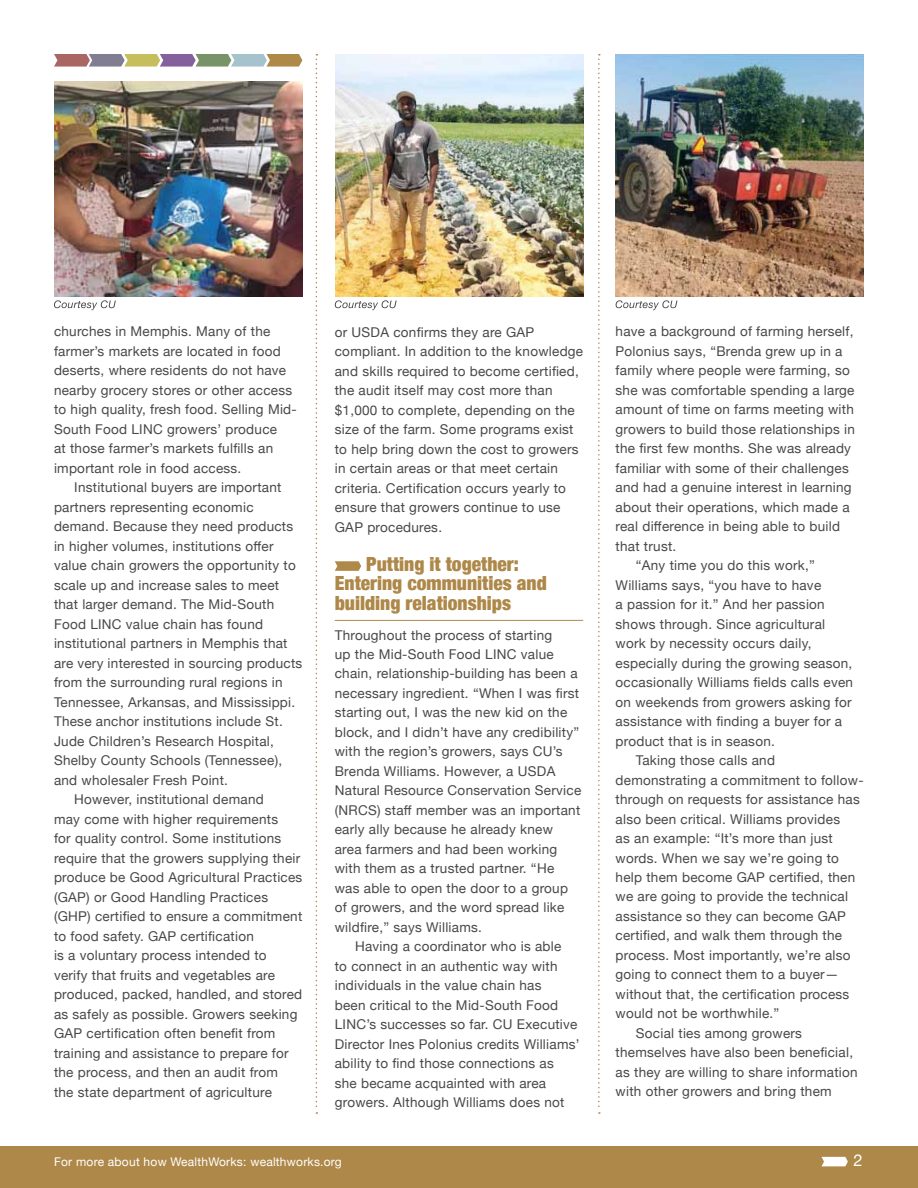
<style>
.page{position:relative;width:918px;height:1188px;background:#fff}
.page>*{position:absolute;margin:0;border:0;box-sizing:border-box;transform-origin:0 0}
.t1{font:900 condensed 19.5px/19.5px "Helvetica Neue";color:#ae8848}
.t2{font:16.5px "Helvetica Neue";color:#fff}
.t3{font:13.5px/19.5px "Helvetica Neue";letter-spacing:.02em;color:#484848}
.t4{font:12px "Helvetica Neue";letter-spacing:.02em;color:#fff}
</style>
<div class="page">
<div style="left:0;top:1147px;width:918px;height:41px;background:#ae8848"></div>
<svg style="left:821px;top:1157px;width:27px;height:9px"></svg>
<svg style="left:316px;top:54px;width:1px;height:1060px"></svg>
<svg style="left:598px;top:54px;width:2px;height:1060px"></svg>
<hr style="left:335px;top:620px;width:248px;height:1px;background:#ae8848">
<svg style="left:335px;top:561px;width:26px;height:10px"></svg>
<img style="left:335px;top:54px;width:248px;height:242px">
<img style="left:54px;top:81px;width:248px;height:215px">
<svg style="left:54px;top:54px;width:248px;height:13px;background:#a79a8b"></svg>
<img style="left:616px;top:54px;width:248px;height:242px">
<svg style="left:54px;top:300px;width:62px;height:10px"></svg>
<svg style="left:335px;top:300px;width:62px;height:10px"></svg>
<svg style="left:616px;top:300px;width:61px;height:10px"></svg>
<p class="t3" style="left:54px;top:323px;width:244px">churches in Memphis. Many of the farmer’s markets are located in food deserts, where residents do not have nearby grocery stores or other access to high quality, fresh food. Selling Mid-South Food LINC growers’ produce<br>at those farmer’s markets fulfills an important role in food access.</p>
<p class="t3" style="left:74px;top:478px;width:209px">Institutional buyers are important</p>
<p class="t3" style="left:54px;top:498px;width:201px">partners representing economic</p>
<p class="t3" style="left:54px;top:517px;width:241px">demand. Because they need products</p>
<p class="t3" style="left:54px;top:537px;width:221px">in higher volumes, institutions offer</p>
<p class="t3" style="left:54px;top:556px;width:243px">value chain growers the opportunity to</p>
<p class="t3" style="left:54px;top:576px;width:227px">scale up and increase sales to meet</p>
<p class="t3" style="left:54px;top:595px;width:222px">that larger demand. The Mid-South</p>
<p class="t3" style="left:54px;top:615px;width:211px">Food LINC value chain has found</p>
<p class="t3" style="left:54px;top:634px;width:235px">institutional partners in Memphis that</p>
<p class="t3" style="left:54px;top:654px;width:250px">are very interested in sourcing products</p>
<p class="t3" style="left:54px;top:673px;width:230px">from the surrounding rural regions in</p>
<p class="t3" style="left:54px;top:693px;width:243px">Tennessee, Arkansas, and Mississippi.</p>
<p class="t3" style="left:54px;top:712px;width:230px">These anchor institutions include St.</p>
<p class="t3" style="left:54px;top:732px;width:221px">Jude Children’s Research Hospital,</p>
<p class="t3" style="left:54px;top:751px;width:230px">Shelby County Schools (Tennessee),</p>
<p class="t3" style="left:54px;top:771px;width:176px">and wholesaler Fresh Point.</p>
<p class="t3" style="left:74px;top:790px;width:191px">However, institutional demand</p>
<p class="t3" style="left:54px;top:810px;width:226px">may come with higher requirements</p>
<p class="t3" style="left:54px;top:829px;width:229px">for quality control. Some institutions</p>
<p class="t3" style="left:54px;top:849px;width:248px">require that the growers supplying their</p>
<p class="t3" style="left:54px;top:868px;width:250px">produce be Good Agricultural Practices</p>
<p class="t3" style="left:54px;top:888px;width:216px">(GAP) or Good Handling Practices</p>
<p class="t3" style="left:54px;top:907px;width:250px">(GHP) certified to ensure a commitment</p>
<p class="t3" style="left:54px;top:927px;width:201px">to food safety. GAP certification</p>
<p class="t3" style="left:54px;top:946px;width:214px">is a voluntary process intended to</p>
<p class="t3" style="left:54px;top:966px;width:222px">verify that fruits and vegetables are</p>
<p class="t3" style="left:54px;top:985px;width:250px">produced, packed, handled, and stored</p>
<p class="t3" style="left:54px;top:1005px;width:245px">as safely as possible. Growers seeking</p>
<p class="t3" style="left:54px;top:1024px;width:223px">GAP certification often benefit from</p>
<p class="t3" style="left:54px;top:1044px;width:236px">training and assistance to prepare for</p>
<p class="t3" style="left:54px;top:1063px;width:226px">the process, and then an audit from</p>
<p class="t3" style="left:54px;top:1083px;width:219px">the state department of agriculture</p>
<p class="t3" style="left:335px;top:323px;width:250px">or USDA confirms they are GAP compliant. In addition to the knowledge and skills required to become certified, the audit itself may cost more than $1,000 to complete, depending on the size of the farm. Some programs exist to help bring down the cost to growers in certain areas or that meet certain criteria. Certification occurs yearly to ensure that growers continue to use GAP procedures.</p>
<h1 class="t1" style="left:335px;top:553px;width:214px;text-indent:31px">Putting it together:<br>Entering communities and building relationships</h1>
<p class="t3" style="left:335px;top:626px;width:248px">Throughout the process of starting<br>up the Mid-South Food LINC value chain, relationship-building has been a necessary ingredient. “When I was first starting out, I was the new kid on the block, and I didn’t have any credibility” with the region’s growers, says CU’s Brenda Williams. However, a USDA Natural Resource Conservation Service (NRCS) staff member was an important early ally because he already knew area farmers and had been working with them as a trusted partner. “He was able to open the door to a group of growers, and the word spread like wildfire,” says Williams.</p>
<p class="t3" style="left:335px;top:938px;width:246px;text-indent:20px">Having a coordinator who is able<br>to connect in an authentic way with individuals in the value chain has<br>been critical to the Mid-South Food LINC’s successes so far. CU Executive Director Ines Polonius credits Williams’ ability to find those connections as<br>she became acquainted with area growers. Although Williams does not</p>
<p class="t3" style="left:616px;top:322px;width:240px">have a background of farming herself,</p>
<p class="t3" style="left:616px;top:342px;width:228px">Polonius says, “Brenda grew up in a</p>
<p class="t3" style="left:616px;top:361px;width:236px">family where people were farming, so</p>
<p class="t3" style="left:616px;top:381px;width:240px">she was comfortable spending a large</p>
<p class="t3" style="left:616px;top:400px;width:240px">amount of time on farms meeting with</p>
<p class="t3" style="left:616px;top:420px;width:241px">growers to build those relationships in</p>
<p class="t3" style="left:616px;top:439px;width:237px">the first few months. She was already</p>
<p class="t3" style="left:616px;top:459px;width:235px">familiar with some of their challenges</p>
<p class="t3" style="left:616px;top:478px;width:238px">and had a genuine interest in learning</p>
<p class="t3" style="left:616px;top:498px;width:235px">about their operations, which made a</p>
<p class="t3" style="left:616px;top:517px;width:226px">real difference in being able to build</p>
<p class="t3" style="left:616px;top:537px;width:62px">that trust.</p>
<p class="t3" style="left:636px;top:556px;width:181px">“Any time you do this work,”</p>
<p class="t3" style="left:616px;top:576px;width:207px">Williams says, “you have to have</p>
<p class="t3" style="left:616px;top:595px;width:211px">a passion for it.” And her passion</p>
<p class="t3" style="left:616px;top:615px;width:211px">shows through. Since agricultural</p>
<p class="t3" style="left:616px;top:634px;width:197px">work by necessity occurs daily,</p>
<p class="t3" style="left:616px;top:654px;width:238px">especially during the growing season,</p>
<p class="t3" style="left:616px;top:673px;width:239px">occasionally Williams fields calls even</p>
<p class="t3" style="left:616px;top:693px;width:237px">on weekends from growers asking for</p>
<p class="t3" style="left:616px;top:712px;width:228px">assistance with finding a buyer for a</p>
<p class="t3" style="left:616px;top:732px;width:161px">product that is in season.</p>
<p class="t3" style="left:636px;top:751px;width:141px">Taking those calls and</p>
<p class="t3" style="left:616px;top:771px;width:250px">demonstrating a commitment to follow-</p>
<p class="t3" style="left:616px;top:790px;width:246px">through on requests for assistance has</p>
<p class="t3" style="left:616px;top:810px;width:226px">also been critical. Williams provides</p>
<p class="t3" style="left:616px;top:829px;width:219px">as an example: “It’s more than just</p>
<p class="t3" style="left:616px;top:849px;width:225px">words. When we say we’re going to</p>
<p class="t3" style="left:616px;top:868px;width:241px">help them become GAP certified, then</p>
<p class="t3" style="left:616px;top:888px;width:234px">we are going to provide the technical</p>
<p class="t3" style="left:616px;top:907px;width:232px">assistance so they can become GAP</p>
<p class="t3" style="left:616px;top:927px;width:228px">certified, and walk them through the</p>
<p class="t3" style="left:616px;top:946px;width:237px">process. Most importantly, we’re also</p>
<p class="t3" style="left:616px;top:966px;width:224px">going to connect them to a buyer—</p>
<p class="t3" style="left:616px;top:985px;width:235px">without that, the certification process</p>
<p class="t3" style="left:616px;top:1005px;width:165px">would not be worthwhile.”</p>
<p class="t3" style="left:636px;top:1024px;width:168px">Social ties among growers</p>
<p class="t3" style="left:616px;top:1044px;width:239px">themselves have also been beneficial,</p>
<p class="t3" style="left:616px;top:1063px;width:244px">as they are willing to share information</p>
<p class="t3" style="left:616px;top:1083px;width:218px">with other growers and bring them</p>
<p class="t4" style="left:54px;top:1153px;width:289px">For more about how WealthWorks: wealthworks.org</p>
<p class="t2" style="left:853px;top:1149px;width:11px">2</p>
</div>
